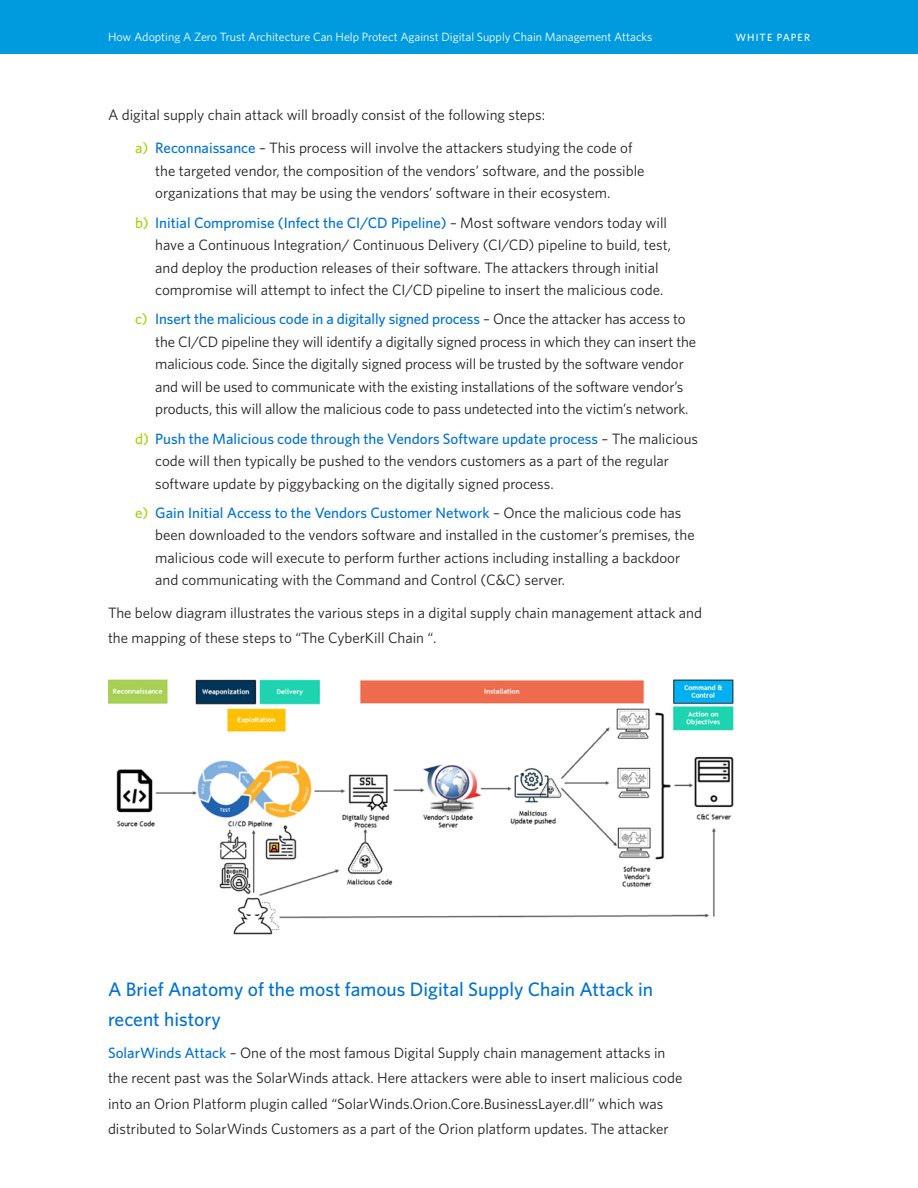
<style>
.page{position:relative;width:918px;height:1188px;background:#fff}
.page>*{position:absolute;margin:0;border:0;box-sizing:border-box;transform-origin:0 0}
.t1{font:500 19.5px/30px "Whitney";color:#0073ce}
.Main_Body_Text{font:15px/22.5px "Whitney";color:#231f20}
.Page_Title{font:12px "Whitney";color:#fff}
.Page_Title-2{font:500 10.5px "Whitney";letter-spacing:.1em;color:#fff}
.s1{font-weight:500;color:#a2d40a}
.s2{font-weight:500;color:#0073ce}
</style>
<div class="page">
<div style="left:0;top:0;width:918px;height:54px;background:#009bde"></div>
<img style="left:108px;top:679px;width:626px;height:256px">
<p class="Page_Title" style="left:108px;top:29px;width:546px">How Adopting A Zero Trust Architecture Can Help Protect Against Digital Supply Chain Management Attacks</p>
<p class="Page_Title-2" style="left:736px;top:30px;width:76px">WHITE PAPER</p>
<p class="Main_Body_Text" style="left:108px;top:103px;width:439px">A digital supply chain attack will broadly consist of the following steps:</p>
<p class="Main_Body_Text" style="left:155px;top:136px;width:491px;text-indent:-20px"><span class="s1">a)</span> <span class="s2">Reconnaissance</span> – This process will involve the attackers studying the code of the targeted vendor, the composition of the vendors’ software, and the possible organizations that may be using the vendors’ software in their ecosystem.</p>
<p class="Main_Body_Text" style="left:155px;top:211px;width:517px;text-indent:-20px"><span class="s1">b)</span> <span class="s2">Initial Compromise (Infect the CI/CD Pipeline)</span> – Most software vendors today will have a Continuous Integration/ Continuous Delivery (CI/CD) pipeline to build, test, and deploy the production releases of their software. The attackers through initial compromise will attempt to infect the CI/CD pipeline to insert the malicious code.</p>
<p class="Main_Body_Text" style="left:155px;top:307px;width:543px;text-indent:-20px"><span class="s1">c)</span> <span class="s2">Insert the malicious code in a digitally signed process</span> – Once the attacker has access to the CI/CD pipeline they will identify a digitally signed process in which they can insert the malicious code. Since the digitally signed process will be trusted by the software vendor and will be used to communicate with the existing installations of the software vendor’s products, this will allow the malicious code to pass undetected into the victim’s network.</p>
<p class="Main_Body_Text" style="left:155px;top:427px;width:544px;text-indent:-20px"><span class="s1">d)</span> <span class="s2">Push the Malicious code through the Vendors Software update process</span> – The malicious code will then typically be pushed to the vendors customers as a part of the regular software update by piggybacking on the digitally signed process.</p>
<p class="Main_Body_Text" style="left:155px;top:501px;width:541px;text-indent:-20px"><span class="s1">e)</span> <span class="s2">Gain Initial Access to the Vendors Customer Network</span> – Once the malicious code has been downloaded to the vendors software and installed in the customer’s premises, the malicious code will execute to perform further actions including installing a backdoor and communicating with the Command and Control (C&amp;C) server.</p>
<p class="Main_Body_Text" style="left:108px;top:599px;width:596px;line-height:25.5px">The below diagram illustrates the various steps in a digital supply chain management attack and the mapping of these steps to “The CyberKill Chain “.</p>
<h1 class="t1" style="left:108px;top:974px;width:547px">A Brief Anatomy of the most famous Digital Supply Chain Attack in recent history</h1>
<p class="Main_Body_Text" style="left:108px;top:1040px;width:576px;line-height:25.5px"><span class="s2">SolarWinds Attack</span> – One of the most famous Digital Supply chain management attacks in the recent past was the SolarWinds attack. Here attackers were able to insert malicious code into an Orion Platform plugin called “SolarWinds.Orion.Core.BusinessLayer.dll” which was distributed to SolarWinds Customers as a part of the Orion platform updates. The attacker</p>
</div>
